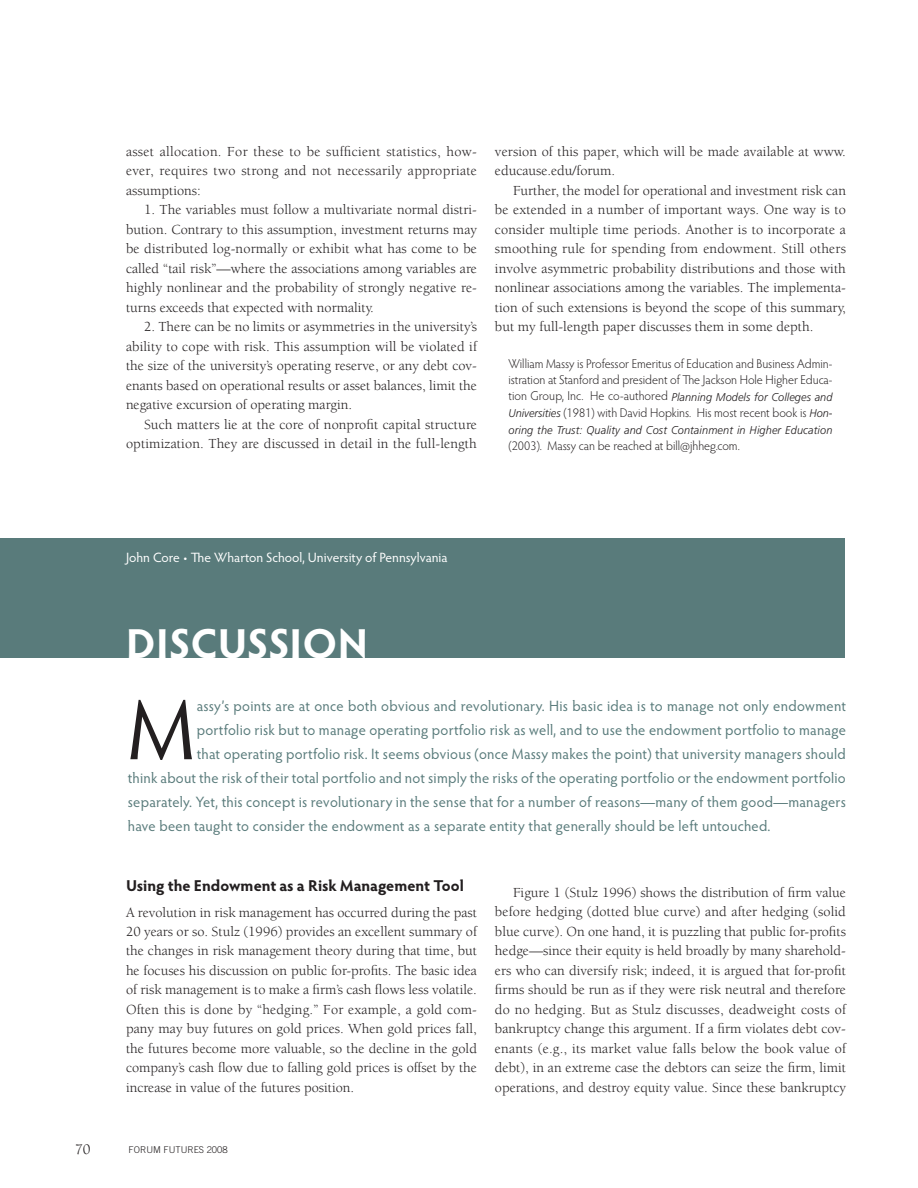
<style>
.page{position:relative;width:918px;height:1188px;background:#fff}
.page>*{position:absolute;margin:0;border:0;box-sizing:border-box;transform-origin:0 0}
.t1{font:85.05px "Hypatia Sans Pro";color:#231f20}
.t2{font:700 42px "Hypatia Sans Pro";letter-spacing:.005em;color:#fff}
.t3{font:700 15.75px "Hypatia Sans Pro";color:#231f20}
.t4{font:15px "Hypatia Sans Pro";letter-spacing:.02em;color:#597b7b}
.t5{font:15px "Berkeley";color:#231f20}
.t6{font:14.25px/19.5px "Berkeley";color:#231f20;text-align:justify}
.t7{font:13.5px "Hypatia Sans Pro";color:#fff}
.t8{font:300 12.75px/16.5px "Hypatia Sans Pro";color:#231f20}
.t9{font:italic 300 11.25px "Frutiger";letter-spacing:.015em;color:#231f20}
.t10{font:300 9.3px "Trade Gothic LT Std";color:#231f20}
.s1{font-family:"Hypatia Sans Pro";font-style:normal;font-size:12.75px}
.s2{font-family:"Frutiger";font-style:italic;font-size:11.25px}
</style>
<div class="page">
<div style="left:0;top:538px;width:844px;height:120px;background:#597b7b"></div>
<p class="t6" style="left:126px;top:143px;width:352px">asset allocation. For these to be sufficient statistics, how&shy;ever, requires two strong and not necessarily appropriate assumptions:</p>
<p class="t6" style="left:126px;top:202px;width:353px;text-indent:18px">1. The variables must follow a multivariate normal distri&shy;bution. Contrary to this assumption, investment returns may be distributed log-normally or exhibit what has come to be called “tail risk”—where the associations among variables are highly nonlinear and the probability of strongly negative re&shy;turns exceeds that expected with normality.</p>
<p class="t6" style="left:126px;top:319px;width:353px;text-indent:18px">2. There can be no limits or asymmetries in the university’s ability to cope with risk. This assumption will be violated if the size of the university’s operating reserve, or any debt cov&shy;enants based on operational results or asset balances, limit the negative excursion of operating margin.</p>
<p class="t6" style="left:126px;top:416px;width:353px;text-align:right">Such matters lie at the core of nonprofit capital structure optimization. They are discussed in detail in the full-length</p>
<p class="t6" style="left:495px;top:143px;width:352px">version of this paper, which will be made available at www. educause.edu/forum.</p>
<p class="t6" style="left:495px;top:182px;width:353px;text-indent:18px">Further, the model for operational and investment risk can be extended in a number of important ways. One way is to consider multiple time periods. Another is to incorporate a smoothing rule for spending from endowment. Still others involve asymmetric probability distributions and those with nonlinear associations among the variables. The implementa&shy;tion of such extensions is beyond the scope of this summary, but my full-length paper discusses them in some depth.</p>
<p class="t8" style="left:508px;top:356px;width:326px">William Massy is Professor Emeritus of Education and Business Admin&shy;istration at Stanford and president of The Jackson Hole Higher Educa-</p>
<p class="t9" style="left:508px;top:392px;width:325px"><span class="s1">tion Group, Inc. He co-authored</span> Planning Models for Colleges and</p>
<p class="t8" style="left:508px;top:405px;width:325px"><span class="s2">Universities</span> (1981) with David Hopkins. His most recent book is <span class="s2">Hon-</span></p>
<p class="t9" style="left:508px;top:425px;width:325px">oring the Trust: Quality and Cost Containment in Higher Education</p>
<p class="t8" style="left:508px;top:438px;width:233px">(2003). Massy can be reached at bill@jhheg.com.</p>
<p class="t7" style="left:126px;top:551px;width:323px">John Core • The Wharton School, University of Pennsylvania</p>
<h2 class="t2" style="left:126px;top:625px;width:243px">DISCUSSION</h2>
<h1 class="t1" style="left:128px;top:693px;width:69px">M</h1>
<p class="t4" style="left:197px;top:700px;width:651px">assy’s points are at once both obvious and revolutionary. His basic idea is to manage not only endowment</p>
<p class="t4" style="left:197px;top:724px;width:651px">portfolio risk but to manage operating portfolio risk as well, and to use the endowment portfolio to manage</p>
<p class="t4" style="left:197px;top:748px;width:651px">that operating portfolio risk. It seems obvious (once Massy makes the point) that university managers should</p>
<p class="t4" style="left:128px;top:772px;width:720px">think about the risk of their total portfolio and not simply the risks of the operating portfolio or the endowment portfolio</p>
<p class="t4" style="left:128px;top:796px;width:720px">separately. Yet, this concept is revolutionary in the sense that for a number of reasons—many of them good—managers</p>
<p class="t4" style="left:128px;top:820px;width:644px">have been taught to consider the endowment as a separate entity that generally should be left untouched.</p>
<p class="t3" style="left:126px;top:879px;width:339px">Using the Endowment as a Risk Management Tool</p>
<p class="t6" style="left:126px;top:904px;width:353px">A revolution in risk management has occurred during the past 20 years or so. Stulz (1996) provides an excellent summary of the changes in risk management theory during that time, but he focuses his discussion on public for-profits. The basic idea of risk management is to make a firm’s cash flows less volatile.<br>Often this is done by “hedging.” For example, a gold com&shy;pany may buy futures on gold prices. When gold prices fall, the futures become more valuable, so the decline in the gold company’s cash flow due to falling gold prices is offset by the increase in value of the futures position.</p>
<p class="t6" style="left:495px;top:884px;width:353px;text-indent:18px">Figure 1 (Stulz 1996) shows the distribution of firm value before hedging (dotted blue curve) and after hedging (solid blue curve). On one hand, it is puzzling that public for-profits hedge—since their equity is held broadly by many sharehold&shy;ers who can diversify risk; indeed, it is argued that for-profit firms should be run as if they were risk neutral and therefore do no hedging. But as Stulz discusses, deadweight costs of bankruptcy change this argument. If a firm violates debt cov&shy;enants (e.g., its market value falls below the book value of debt), in an extreme case the debtors can seize the firm, limit operations, and destroy equity value. Since these bankruptcy</p>
<p class="t5" style="left:75px;top:1144px;width:17px">70</p>
<p class="t10" style="left:129px;top:1144px;width:100px">FORUM FUTURES 2008</p>
</div>
